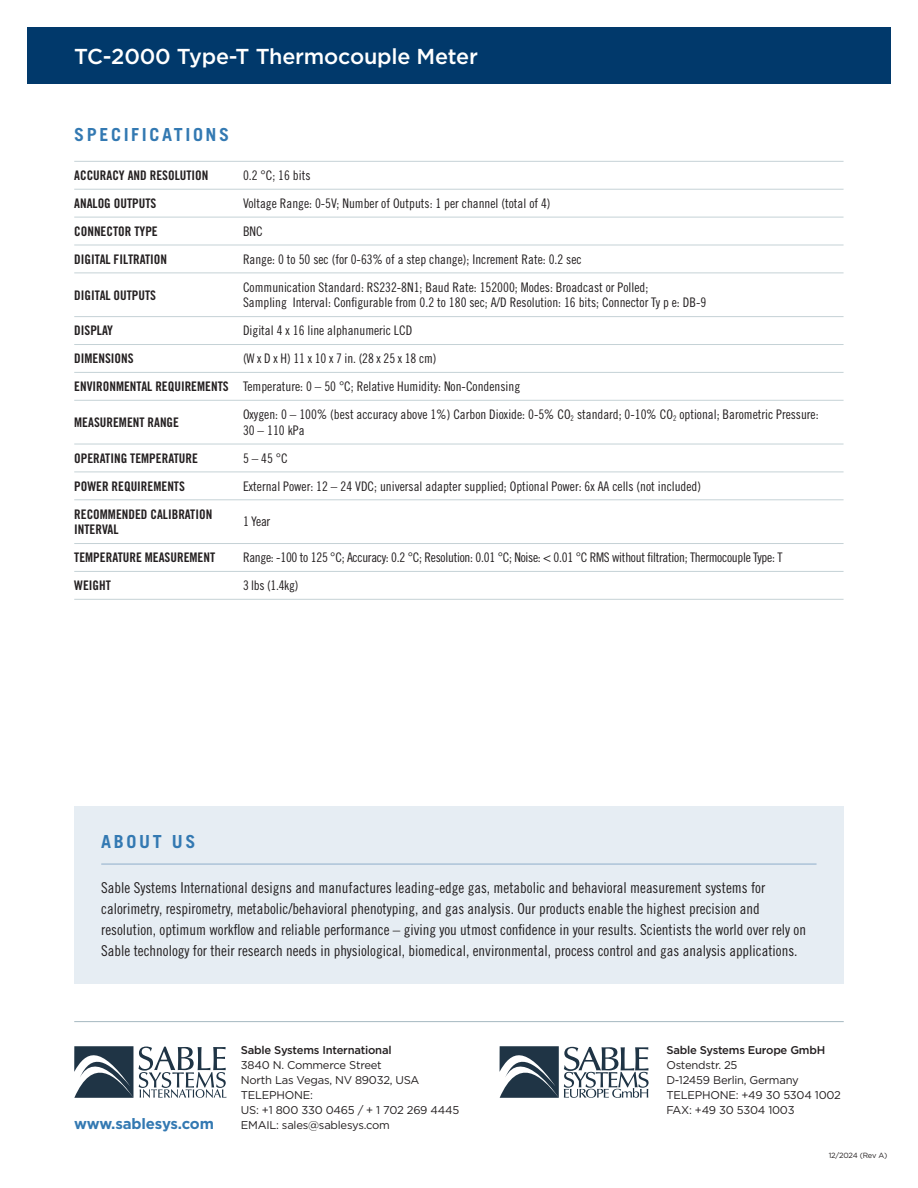
<style>
.page{position:relative;width:918px;height:1188px;background:#fff}
.page>*{position:absolute;margin:0;border:0;box-sizing:border-box;transform-origin:0 0}
.SSI_Cover_Title{font:500 21.6px "Gotham";letter-spacing:-.01em;color:#fff}
.t1{font:700 18px "Trade Gothic LT Std";letter-spacing:.145em;color:#3379b2}
.SSI_Body{font:15px/21px "Trade Gothic LT Std Cn 18";color:#231f20}
.t2{font:700 15px "Gotham";letter-spacing:-.01em;color:#3379b2}
.SSI_Body-2{font:13.2px/15.9px "Trade Gothic LT Std Cn 18";color:#231f20}
.SSI_Body-3{font:13.2px/15.9px "Trade Gothic LT Std Bd Cn 20";color:#231f20}
.SSI_Body-4{font:13.2px "Trade Gothic LT Std Cn 18";letter-spacing:-.02em;color:#231f20}
.SPEC_BODY{font:13.2px "Trade Gothic LT Std Cn 18";letter-spacing:-.01em;color:#231f20}
.SSI_Body-5{font:11.25px "Gotham";letter-spacing:-.02em;color:#231f20}
.SSI_Body-6{font:500 11.25px "Gotham";letter-spacing:-.02em;color:#231f20}
.SSI_Body-7{font:7.5px "Gotham";letter-spacing:-.03em;color:#231f20}
</style>
<div class="page">
<div style="left:27px;top:27px;width:864px;height:57px;background:#01396b"></div>
<div style="left:74px;top:806px;width:770px;height:178px;background:#e6edf3"></div>
<hr style="left:101px;top:864px;width:716px;height:1px;background:#8faeca">
<svg style="left:74px;top:1046px;width:152px;height:52px"></svg>
<svg style="left:500px;top:1046px;width:149px;height:52px"></svg>
<hr style="left:74px;top:1021px;width:770px;height:1px;background:#a5b8c0">
<hr style="left:74px;top:161px;width:169px;height:1px;background:#c5d2d6">
<hr style="left:243px;top:161px;width:601px;height:1px;background:#c5d2d6">
<hr style="left:74px;top:189px;width:169px;height:1px;background:#c5d2d6">
<hr style="left:243px;top:189px;width:601px;height:1px;background:#c5d2d6">
<hr style="left:74px;top:217px;width:169px;height:1px;background:#c5d2d6">
<hr style="left:243px;top:217px;width:601px;height:1px;background:#c5d2d6">
<hr style="left:74px;top:400px;width:169px;height:1px;background:#c5d2d6">
<hr style="left:243px;top:400px;width:601px;height:1px;background:#c5d2d6">
<hr style="left:74px;top:273px;width:169px;height:1px;background:#c5d2d6">
<hr style="left:243px;top:273px;width:601px;height:1px;background:#c5d2d6">
<hr style="left:74px;top:316px;width:169px;height:1px;background:#c5d2d6">
<hr style="left:243px;top:316px;width:601px;height:1px;background:#c5d2d6">
<hr style="left:74px;top:344px;width:169px;height:1px;background:#c5d2d6">
<hr style="left:243px;top:344px;width:601px;height:1px;background:#c5d2d6">
<hr style="left:74px;top:372px;width:169px;height:1px;background:#c5d2d6">
<hr style="left:243px;top:372px;width:601px;height:1px;background:#c5d2d6">
<hr style="left:74px;top:444px;width:169px;height:1px;background:#c5d2d6">
<hr style="left:243px;top:444px;width:601px;height:1px;background:#c5d2d6">
<hr style="left:74px;top:472px;width:169px;height:1px;background:#c5d2d6">
<hr style="left:243px;top:472px;width:601px;height:1px;background:#c5d2d6">
<hr style="left:74px;top:499px;width:169px;height:1px;background:#c5d2d6">
<hr style="left:243px;top:499px;width:601px;height:1px;background:#c5d2d6">
<hr style="left:74px;top:543px;width:169px;height:1px;background:#c5d2d6">
<hr style="left:243px;top:543px;width:601px;height:1px;background:#c5d2d6">
<hr style="left:74px;top:571px;width:169px;height:1px;background:#c5d2d6">
<hr style="left:243px;top:571px;width:601px;height:1px;background:#c5d2d6">
<hr style="left:74px;top:599px;width:169px;height:1px;background:#c5d2d6">
<hr style="left:243px;top:599px;width:601px;height:1px;background:#c5d2d6">
<hr style="left:74px;top:245px;width:169px;height:1px;background:#c5d2d6">
<hr style="left:243px;top:245px;width:601px;height:1px;background:#c5d2d6">
<p class="SSI_Cover_Title" style="left:74px;top:43px;width:405px">TC-2000 Type-T Thermocouple Meter</p>
<p class="t1" style="left:74px;top:124px;width:156px">SPECIFICATIONS</p>
<p class="SSI_Body-3" style="left:74px;top:167px;width:136px">ACCURACY AND RESOLUTION</p>
<p class="SSI_Body-2" style="left:243px;top:167px;width:69px">0.2 °C; 16 bits</p>
<p class="SSI_Body-3" style="left:74px;top:195px;width:84px">ANALOG OUTPUTS</p>
<p class="SSI_Body-2" style="left:243px;top:195px;width:309px">Voltage Range: 0-5V; Number of Outputs: 1 per channel (total of 4)</p>
<p class="SSI_Body-3" style="left:74px;top:223px;width:85px">CONNECTOR TYPE</p>
<p class="SSI_Body-2" style="left:243px;top:223px;width:21px">BNC</p>
<p class="SSI_Body-3" style="left:74px;top:251px;width:94px">DIGITAL FILTRATION</p>
<p class="SSI_Body-2" style="left:243px;top:251px;width:340px">Range: 0 to 50 sec (for 0-63% of a step change); Increment Rate: 0.2 sec</p>
<p class="SSI_Body-3" style="left:74px;top:287px;width:83px">DIGITAL OUTPUTS</p>
<p class="SSI_Body-2" style="left:243px;top:279px;width:465px">Communication Standard: RS232-8N1; Baud Rate: 152000; Modes: Broadcast or Polled;<br>Sampling Interval: Configurable from 0.2 to 180 sec; A/D Resolution: 16 bits; Connector Ty p e: DB-9</p>
<p class="SSI_Body-3" style="left:74px;top:323px;width:40px">DISPLAY</p>
<p class="SSI_Body-2" style="left:243px;top:323px;width:171px">Digital 4 x 16 line alphanumeric LCD</p>
<p class="SSI_Body-3" style="left:74px;top:350px;width:61px">DIMENSIONS</p>
<p class="SPEC_BODY" style="left:243px;top:351px;width:195px">(W x D x H) 11 x 10 x 7 in. (28 x 25 x 18 cm)</p>
<p class="SSI_Body-3" style="left:74px;top:378px;width:156px">ENVIRONMENTAL REQUIREMENTS</p>
<p class="SSI_Body-2" style="left:243px;top:378px;width:279px">Temperature: 0 – 50 °C; Relative Humidity: Non-Condensing</p>
<p class="SSI_Body-3" style="left:74px;top:414px;width:106px">MEASUREMENT RANGE</p>
<p class="SSI_Body-2" style="left:243px;top:406px;width:577px">Oxygen: 0 – 100% (best accuracy above 1%) Carbon Dioxide: 0-5% CO<sub>2</sub> standard; 0-10% CO<sub>2</sub> optional; Barometric Pressure:<br>30 – 110 kPa</p>
<p class="SSI_Body-3" style="left:74px;top:450px;width:125px">OPERATING TEMPERATURE</p>
<p class="SSI_Body-2" style="left:243px;top:450px;width:46px">5 – 45 °C</p>
<p class="SSI_Body-3" style="left:74px;top:478px;width:112px">POWER REQUIREMENTS</p>
<p class="SSI_Body-2" style="left:243px;top:478px;width:460px">External Power: 12 – 24 VDC; universal adapter supplied; Optional Power: 6x AA cells (not included)</p>
<p class="SSI_Body-3" style="left:74px;top:506px;width:140px">RECOMMENDED CALIBRATION<br>INTERVAL</p>
<p class="SSI_Body-2" style="left:243px;top:514px;width:29px">1 Year</p>
<p class="SSI_Body-3" style="left:74px;top:549px;width:142px">TEMPERATURE MEASUREMENT</p>
<p class="SSI_Body-4" style="left:243px;top:550px;width:541px">Range: -100 to 125 °C; Accuracy: 0.2 °C; Resolution: 0.01 °C; Noise: &lt; 0.01 °C RMS without filtration; Thermocouple Type: T</p>
<p class="SSI_Body-3" style="left:74px;top:577px;width:38px">WEIGHT</p>
<p class="SSI_Body-2" style="left:243px;top:577px;width:57px">3 lbs (1.4kg)</p>
<p class="t1" style="left:101px;top:831px;width:96px">ABOUT US</p>
<p class="SSI_Body" style="left:101px;top:877px;width:706px">Sable Systems International designs and manufactures leading-edge gas, metabolic and behavioral measurement systems for calorimetry, respirometry, metabolic/behavioral phenotyping, and gas analysis. Our products enable the highest precision and resolution, optimum workflow and reliable performance – giving you utmost confidence in your results. Scientists the world over rely on Sable technology for their research needs in physiological, biomedical, environmental, process control and gas analysis applications.</p>
<p class="t2" style="left:74px;top:1114px;width:141px">www.sablesys.com</p>
<p class="SSI_Body-6" style="left:241px;top:1043px;width:152px">Sable Systems International</p>
<p class="SSI_Body-5" style="left:241px;top:1058px;width:142px">3840 N. Commerce Street</p>
<p class="SSI_Body-5" style="left:241px;top:1073px;width:180px">North Las Vegas, NV 89032, USA</p>
<p class="SSI_Body-5" style="left:241px;top:1088px;width:74px">TELEPHONE:</p>
<p class="SSI_Body-5" style="left:241px;top:1103px;width:220px">US: +1 800 330 0465 / + 1 702 269 4445</p>
<p class="SSI_Body-5" style="left:241px;top:1118px;width:151px">EMAIL: sales@sablesys.com</p>
<p class="SSI_Body-6" style="left:666px;top:1043px;width:160px">Sable Systems Europe GmbH</p>
<p class="SSI_Body-5" style="left:666px;top:1058px;width:73px">Ostendstr. 25</p>
<p class="SSI_Body-5" style="left:666px;top:1073px;width:134px">D-12459 Berlin, Germany</p>
<p class="SSI_Body-5" style="left:666px;top:1088px;width:176px">TELEPHONE: +49 30 5304 1002</p>
<p class="SSI_Body-5" style="left:666px;top:1103px;width:130px">FAX: +49 30 5304 1003</p>
<p class="SSI_Body-7" style="left:829px;top:1151px;width:60px">12/2024 (Rev A)</p>
</div>
